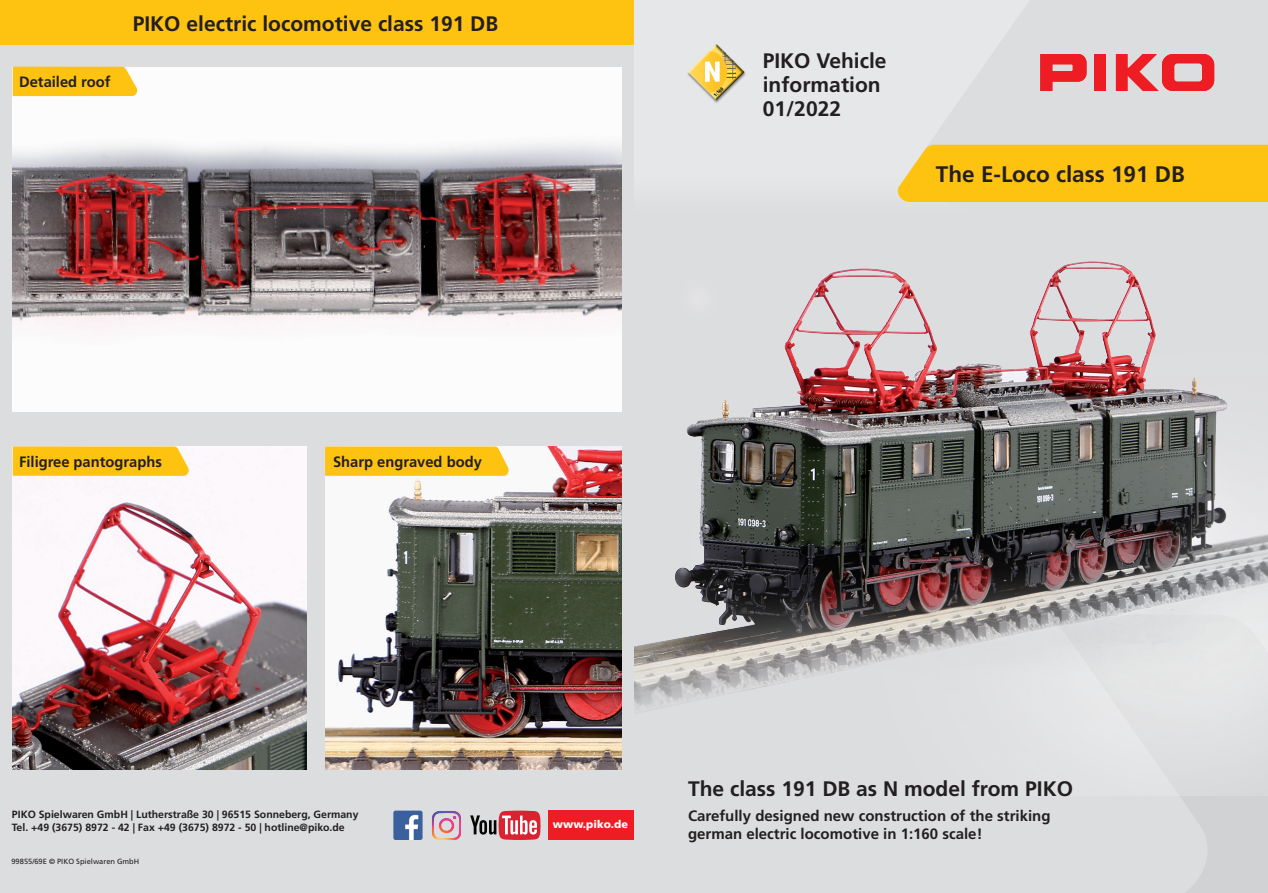
<style>
.page{position:relative;width:1268px;height:893px;background:#fff}
.page>*{position:absolute;margin:0;border:0;box-sizing:border-box;transform-origin:0 0}
.t1{font:700 22.5px "Frutiger LT Std";color:#231f20}
.t2{font:700 21px/24px "Frutiger LT Std";color:#231f20}
.t3{font:700 15px/18px "Frutiger LT Std";color:#231f20}
.t4{font:900 10.8px "Frutiger LT Std";color:#fff}
.t5{font:700 10.5px/12.6px "Frutiger LT Std";color:#231f20}
.t6{font:7.5px "Frutiger LT Std";color:#231f20}
.t7{font:900 condensed 4.8px "Frutiger";color:#000}
</style>
<div class="page">
<div style="left:0;top:0;width:634px;height:893px;background:#dcdddf"></div>
<div style="left:549px;top:811px;width:85px;height:29px;background:#ee1d23"></div>
<img style="left:432px;top:811px;width:29px;height:29px">
<img style="left:393px;top:811px;width:29px;height:29px">
<svg style="left:470px;top:811px;width:70px;height:29px"></svg>
<div style="left:1221px;top:795px;width:46px;height:98px;background:#d1d2d4"></div>
<div style="left:634px;top:795px;width:587px;height:98px;background:#dcdddf"></div>
<div style="left:634px;top:0;width:633px;height:214px;background:#e6e7e9"></div>
<svg style="left:931px;top:59px;width:336px;height:86px;fill:#dcdddf"></svg>
<svg style="left:1040px;top:54px;width:46px;height:37px"></svg>
<div style="left:1094px;top:54px;width:12px;height:37px;background:#ee1d23"></div>
<svg style="left:1115px;top:54px;width:98px;height:37px"></svg>
<svg style="left:687px;top:44px;width:59px;height:59px"></svg>
<img style="left:13px;top:67px;width:608px;height:345px">
<img style="left:325px;top:446px;width:296px;height:324px">
<img style="left:13px;top:446px;width:293px;height:324px">
<img style="left:634px;top:214px;width:633px;height:581px">
<div style="left:0;top:0;width:634px;height:45px;background:#fec210"></div>
<div style="left:897px;top:145px;width:370px;height:57px;background:#fec210"></div>
<svg style="left:325px;top:446px;width:184px;height:30px;background:#fdc41b"></svg>
<svg style="left:13px;top:446px;width:177px;height:30px;background:#fdc41d"></svg>
<div style="left:13px;top:67px;width:125px;height:29px;background:#fec210"></div>
<p class="t3" style="left:19px;top:73px;width:93px">Detailed roof</p>
<h2 class="t2" style="left:133px;top:11px;width:367px">PIKO electric locomotive class 191 DB</h2>
<p class="t3" style="left:19px;top:453px;width:144px">Filigree pantographs</p>
<p class="t3" style="left:333px;top:453px;width:150px">Sharp engraved body</p>
<p class="t7" style="left:712px;top:94px;width:13px;rotate:-45deg">1:160</p>
<h2 class="t2" style="left:762px;top:49px;width:125px">PIKO Vehicle information<br>01/2022</h2>
<h1 class="t1" style="left:935px;top:161px;width:250px">The E-Loco class 191 DB</h1>
<p class="t5" style="left:12px;top:809px;width:348px">PIKO Spielwaren GmbH | Lutherstraße 30 | 96515 Sonneberg, Germany<br>Tel. +49 (3675) 8972 - 42 | Fax +49 (3675) 8972 - 50 | hotline@piko.de</p>
<p class="t6" style="left:11px;top:856px;width:129px">99855/69E © PIKO Spielwaren GmbH</p>
<p class="t4" style="left:553px;top:818px;width:77px">www.piko.de</p>
<h2 class="t2" style="left:688px;top:776px;width:386px">The class 191 DB as N model from PIKO</h2>
<p class="t3" style="left:688px;top:807px;width:364px">Carefully designed new construction of the striking german electric locomotive in 1:160 scale!</p>
</div>
